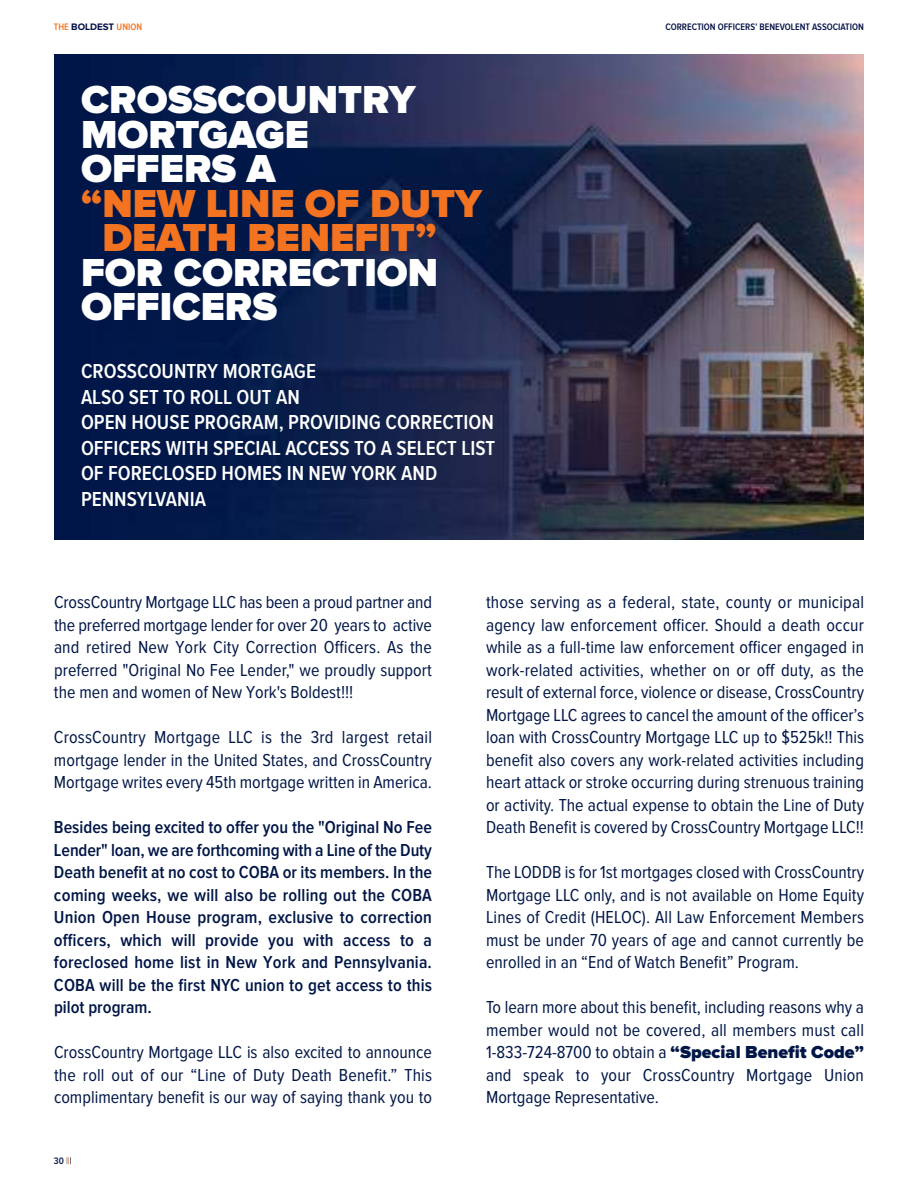
<style>
.page{position:relative;width:918px;height:1188px;background:#fff}
.page>*{position:absolute;margin:0;border:0;box-sizing:border-box;transform-origin:0 0}
.t1{font:900 40.5px/34.5px "Proxima Nova";color:#fff}
.t2{font:900 40.5px/34.5px "Proxima Nova";color:#f37320}
.t3{font:600 21px/25.5px "Proxima Nova Cond";color:#fff}
.t4{font:18px/22.5px "Proxima Nova Cond";color:#001647;text-align:justify}
.t5{font:600 18px/22.5px "Proxima Nova Cond";letter-spacing:.005em;color:#001647;text-align:justify}
.t6{font:600 9.75px "Proxima Nova Cond";color:#020f46}
.t7{font:600 9.75px "Proxima Nova Cond";color:#f37320}
.s1{font-family:"Proxima Nova";font-weight:700;color:#020f46}
.s2{color:#64696d}
.s3{color:#f37320}
.s4{font-family:"Proxima Nova";font-weight:900}
</style>
<div class="page">
<img style="left:54px;top:54px;width:810px;height:486px">
<p class="t7" style="left:54px;top:22px;width:90px">THE <span class="s1">BOLDEST</span> UNION</p>
<p class="t6" style="left:665px;top:22px;width:200px">CORRECTION OFFICERS’ BENEVOLENT ASSOCIATION</p>
<h1 class="t1" style="left:81px;top:84px;width:336px">CROSSCOUNTRY<br>MORTGAGE<br>OFFERS A</h1>
<h1 class="t2" style="left:102px;top:188px;width:381px;text-indent:-21px">“NEW LINE OF DUTY<br>DEATH BENEFIT”</h1>
<h1 class="t1" style="left:81px;top:257px;width:359px">FOR CORRECTION<br>OFFICERS</h1>
<p class="t3" style="left:81px;top:360px;width:416px">CROSSCOUNTRY MORTGAGE<br>ALSO SET TO ROLL OUT AN<br>OPEN HOUSE PROGRAM, PROVIDING CORRECTION<br>OFFICERS WITH SPECIAL ACCESS TO A SELECT LIST<br>OF FORECLOSED HOMES IN NEW YORk AND<br>PENNSYLVANIA</p>
<p class="t4" style="left:54px;top:592px;width:380px">CrossCountry Mortgage LLC has been a proud partner and the preferred mortgage lender for over 20 years to active and retired New York City Correction Officers. As the preferred "Original No Fee Lender," we proudly support the men and women of New York's Boldest!!!</p>
<p class="t4" style="left:54px;top:727px;width:380px">CrossCountry Mortgage LLC is the 3rd largest retail mortgage lender in the United States, and CrossCountry Mortgage writes every 45th mortgage written in America.</p>
<p class="t5" style="left:54px;top:817px;width:380px">Besides being excited to offer you the "Original No Fee Lender" loan, we are forthcoming with a Line of the Duty Death benefit at no cost to COBA or its members. In the coming weeks, we will also be rolling out the COBA Union Open House program, exclusive to correction officers, which will provide you with access to a foreclosed home list in New York and Pennsylvania.<br>COBA will be the first NYC union to get access to this pilot program.</p>
<p class="t4" style="left:54px;top:1042px;width:380px">CrossCountry Mortgage LLC is also excited to announce the roll out of our “Line of Duty Death Benefit.” This complimentary benefit is our way of saying thank you to</p>
<p class="t6" style="left:54px;top:1156px;width:19px">30 <span class="s2">|</span><span class="s3">|</span>|</p>
<p class="t4" style="left:486px;top:592px;width:380px">those serving as a federal, state, county or municipal agency law enforcement officer. Should a death occur while as a full-time law enforcement officer engaged in work-related activities, whether on or off duty, as the result of external force, violence or disease, CrossCountry Mortgage LLC agrees to cancel the amount of the officer’s loan with CrossCountry Mortgage LLC up to $525k!! This benefit also covers any work-related activities including heart attack or stroke occurring during strenuous training or activity. The actual expense to obtain the Line of Duty Death Benefit is covered by CrossCountry Mortgage LLC!!</p>
<p class="t4" style="left:486px;top:862px;width:380px">The LODDB is for 1st mortgages closed with CrossCountry Mortgage LLC only, and is not available on Home Equity Lines of Credit (HELOC). All Law Enforcement Members must be under 70 years of age and cannot currently be enrolled in an “End of Watch Benefit” Program.</p>
<p class="t4" style="left:486px;top:997px;width:380px">To learn more about this benefit, including reasons why a member would not be covered, all members must call 1-833-724-8700 to obtain a <span class="s4">“SPECIAL BENEFIT CODE” </span>and speak to your CrossCountry Mortgage Union Mortgage Representative.</p>
</div>
